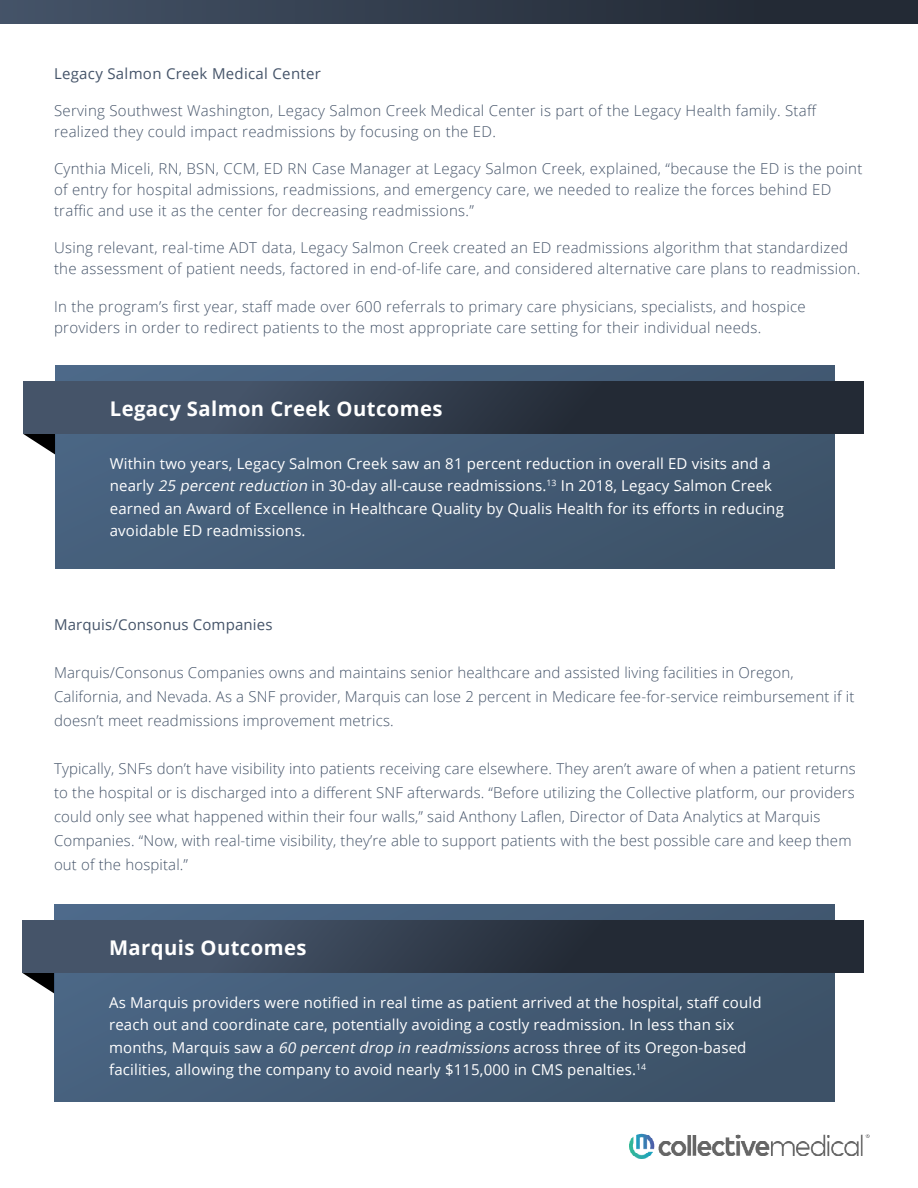
<style>
.page{position:relative;width:918px;height:1188px;background:#fff}
.page>*{position:absolute;margin:0;border:0;box-sizing:border-box;transform-origin:0 0}
.t1{font:700 20.25px "Open Sans";letter-spacing:.02em;color:#fff}
.t2{font:300 15px/24px "Open Sans";letter-spacing:.02em;color:#455469}
.t3{font:15px/22.5px "Open Sans";letter-spacing:.01em;color:#fff}
.t4{font:15px "Open Sans";letter-spacing:.02em;color:#455469}
.s1{font-style:italic}
</style>
<div class="page">
<img style="left:630px;top:1133px;width:240px;height:26px">
<svg style="left:22px;top:973px;width:32px;height:21px"></svg>
<div style="left:54px;top:905px;width:781px;height:197px;background:linear-gradient(to right,#4a6583,#3d5268)"></div>
<div style="left:23px;top:921px;width:841px;height:52px;background:linear-gradient(to right,#4a5a71,#1b2028)"></div>
<svg style="left:23px;top:434px;width:32px;height:21px"></svg>
<div style="left:55px;top:365px;width:780px;height:203px;background:linear-gradient(to right,#496481,#3d5268)"></div>
<div style="left:23px;top:382px;width:841px;height:52px;background:linear-gradient(to right,#4a5a71,#1b2028)"></div>
<div style="left:0;top:0;width:918px;height:23px;background:linear-gradient(to right,#445267,#1e242e)"></div>
<p class="t4" style="left:54px;top:63px;width:268px">Legacy Salmon Creek Medical Center</p>
<p class="t2" style="left:54px;top:100px;width:764px;line-height:21px">Serving Southwest Washington, Legacy Salmon Creek Medical Center is part of the Legacy Health family. Staff realized they could impact readmissions by focusing on the ED.</p>
<p class="t2" style="left:54px;top:158px;width:810px;line-height:21px">Cynthia Miceli, RN, BSN, CCM, ED RN Case Manager at Legacy Salmon Creek, explained, “because the ED is the point of entry for hospital admissions, readmissions, and emergency care, we needed to realize the forces behind ED traffic and use it as the center for decreasing readmissions.”</p>
<p class="t2" style="left:54px;top:237px;width:808px;line-height:21px">Using relevant, real-time ADT data, Legacy Salmon Creek created an ED readmissions algorithm that standardized the assessment of patient needs, factored in end-of-life care, and considered alternative care plans to readmission.</p>
<p class="t2" style="left:54px;top:295px;width:753px;line-height:21px">In the program’s first year, staff made over 600 referrals to primary care physicians, specialists, and hospice providers in order to redirect patients to the most appropriate care setting for their individual needs.</p>
<p class="t1" style="left:110px;top:394px;width:334px">Legacy Salmon Creek Outcomes</p>
<p class="t3" style="left:110px;top:451px;width:676px">Within two years, Legacy Salmon Creek saw an 81 percent reduction in overall ED visits and a nearly <span class="s1">25 percentreduction</span> in 30-day all-cause readmissions.<sup>13</sup> In 2018, Legacy Salmon Creek earned an Award of Excellence in Healthcare Quality by Qualis Health for its efforts in reducing avoidable ED readmissions.</p>
<p class="t4" style="left:54px;top:615px;width:220px">Marquis/Consonus Companies</p>
<p class="t2" style="left:54px;top:661px;width:802px">Marquis/Consonus Companies owns and maintains senior healthcare and assisted living facilities in Oregon,<br>California, and Nevada. As a SNF provider, Marquis can lose 2 percent in Medicare fee-for-service reimbursement if it doesn’t meet readmissions improvement metrics.</p>
<p class="t2" style="left:54px;top:757px;width:803px">Typically, SNFs don’t have visibility into patients receiving care elsewhere. They aren’t aware of when a patient returns to the hospital or is discharged into a different SNF afterwards. “Before utilizing the Collective platform, our providers could only see what happened within their four walls,” said Anthony Laflen, Director of Data Analytics at Marquis Companies. “Now, with real-time visibility, they’re able to support patients with the best possible care and keep them out of the hospital.”</p>
<p class="t1" style="left:109px;top:933px;width:199px">Marquis Outcomes</p>
<p class="t3" style="left:109px;top:991px;width:654px">As Marquis providers were notified in real time as patient arrived at the hospital, staff could reach out and coordinate care, potentially avoiding a costly readmission. In less than six months, Marquis saw a <span class="s1">60 percentdrop in readmissions</span> across three of its Oregon-based facilities, allowing the company to avoid nearly $115,000 in CMS penalties.<sup>14</sup></p>
</div>
